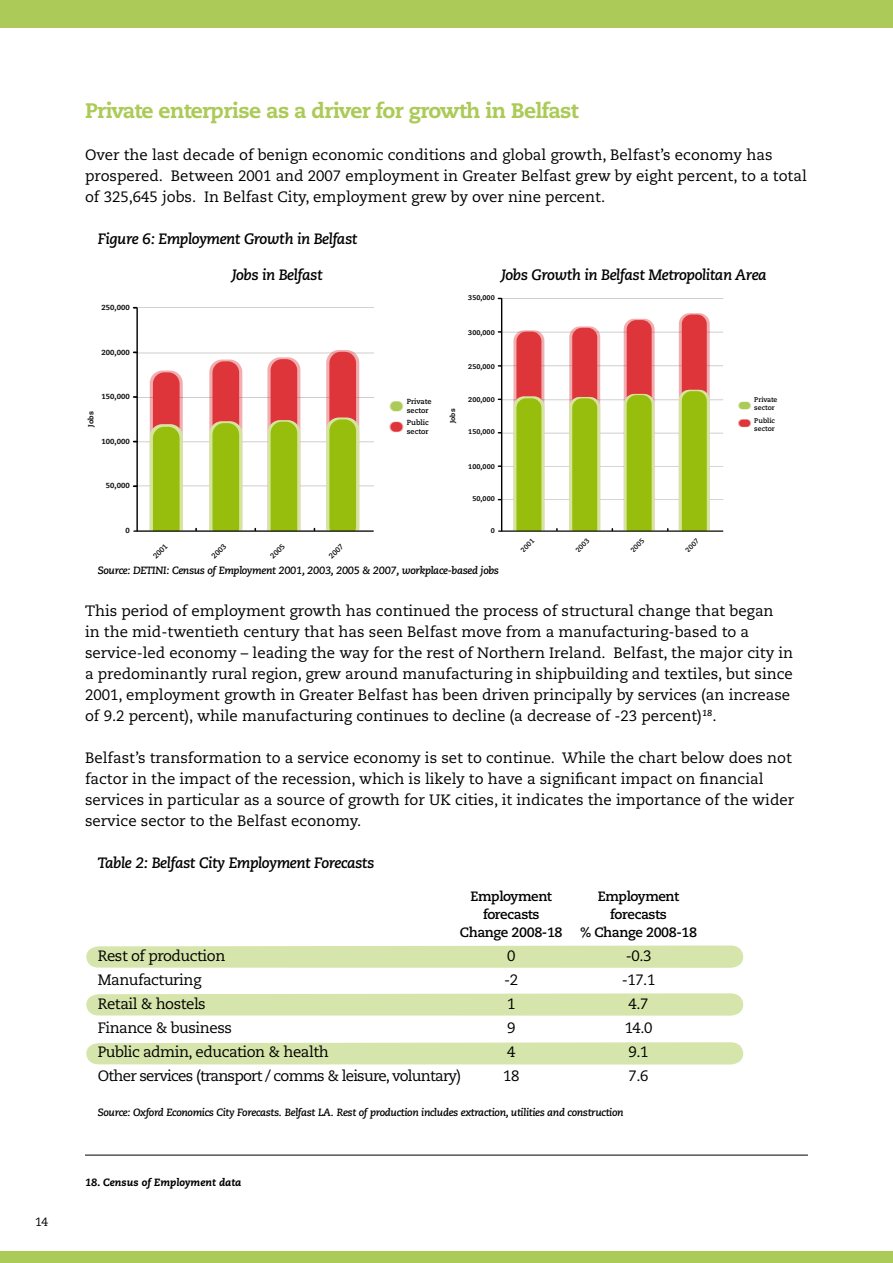
<style>
.page{position:relative;width:893px;height:1263px;background:#fff}
.page>*{position:absolute;margin:0;border:0;box-sizing:border-box;transform-origin:0 0}
.t1{font:800 21px "Caecilia LT Std";letter-spacing:-.03em;color:#acca57}
.t2{font:15px/21px "Caecilia LT Std";color:#000}
.t3{font:italic 700 15px "Caecilia LT Std";letter-spacing:-.03em;color:#000}
.t4{font:15px "Caecilia LT Std";letter-spacing:-.03em;color:#000}
.t5{font:15px "Caecilia LT Std";letter-spacing:-.05em;color:#000}
.t6{font:700 13.5px "Caecilia LT Std";letter-spacing:-.03em;color:#000}
.t7{font:12px "Caecilia LT Std";color:#000}
.t8{font:italic 700 10.5px "Caecilia LT Std";letter-spacing:-.03em;color:#000}
.t9{font:italic 800 10.5px "Caecilia LT Std";color:#000}
.t10{font:700 7.35px/8.9px "Caecilia LT Std";color:#000}
.t11{font:800 7.35px "Caecilia LT Std";color:#111211}
.t12{font:800 6.9px "Caecilia LT Std";color:#111211}
.t13{font:700 6.9px/8.2px "Caecilia LT Std";color:#000}
</style>
<div class="page">
<div style="left:0;top:1252px;width:893px;height:11px;background:#acca57"></div>
<div style="left:0;top:0;width:893px;height:28px;background:#acca57"></div>
<svg style="left:86px;top:945px;width:657px;height:23px"></svg>
<svg style="left:86px;top:993px;width:657px;height:23px"></svg>
<div style="left:86px;top:1042px;width:657px;height:22px;background:#d6e5ab"></div>
<hr style="left:85px;top:1155px;width:723px;height:1px;background:#000">
<div style="left:150px;top:371px;width:33px;height:172px;background:#f1aeb0;border-radius:13px"></div>
<hr style="left:136px;top:397px;width:238px;height:1px;background:#000">
<hr style="left:136px;top:353px;width:238px;height:1px;background:#000">
<hr style="left:135px;top:486px;width:239px;height:1px;background:#000">
<hr style="left:134px;top:441px;width:240px;height:1px;background:#000">
<div style="left:153px;top:372px;width:27px;height:170px;background:#de353a;border-radius:11px"></div>
<svg style="left:209px;top:359px;width:33px;height:181px"></svg>
<div style="left:212px;top:361px;width:27px;height:178px;background:#de353a;border-radius:11px"></div>
<svg style="left:267px;top:357px;width:33px;height:188px"></svg>
<div style="left:271px;top:359px;width:26px;height:185px;background:#de353a;border-radius:11px"></div>
<svg style="left:326px;top:350px;width:33px;height:190px"></svg>
<div style="left:329px;top:352px;width:27px;height:187px;background:#de353a;border-radius:11px"></div>
<hr style="left:136px;top:307px;width:238px;height:1px;background:#000">
<svg style="left:389px;top:401px;width:14px;height:10px"></svg>
<svg style="left:389px;top:422px;width:14px;height:10px"></svg>
<svg style="left:209px;top:421px;width:33px;height:119px"></svg>
<div style="left:150px;top:424px;width:33px;height:118px;background:#d5e59f;border-radius:13px"></div>
<div style="left:212px;top:423px;width:27px;height:116px;background:#97be0d;border-radius:11px"></div>
<div style="left:153px;top:427px;width:27px;height:119px;background:#97be0d;border-radius:11px"></div>
<svg style="left:268px;top:420px;width:32px;height:126px"></svg>
<div style="left:271px;top:422px;width:26px;height:121px;background:#97be0d;border-radius:11px"></div>
<div style="left:326px;top:418px;width:33px;height:122px;background:#d5e59f;border-radius:13px"></div>
<div style="left:329px;top:419px;width:27px;height:119px;background:#97be0d;border-radius:11px"></div>
<div style="left:138px;top:531px;width:242px;height:16px;background:#fff"></div>
<hr style="left:134px;top:530px;width:239px;height:2px;background:#000">
<hr style="left:136px;top:308px;width:2px;height:223px;background:#000">
<hr style="left:500px;top:365px;width:223px;height:1px;background:#000">
<hr style="left:500px;top:332px;width:223px;height:1px;background:#000">
<svg style="left:513px;top:330px;width:31px;height:210px"></svg>
<hr style="left:500px;top:433px;width:223px;height:1px;background:#000">
<hr style="left:500px;top:399px;width:223px;height:1px;background:#000">
<hr style="left:499px;top:499px;width:224px;height:1px;background:#000">
<hr style="left:499px;top:466px;width:224px;height:1px;background:#000">
<div style="left:516px;top:332px;width:25px;height:207px;background:#de353a;border-radius:10px"></div>
<svg style="left:569px;top:326px;width:31px;height:214px"></svg>
<svg style="left:624px;top:319px;width:31px;height:221px"></svg>
<div style="left:572px;top:328px;width:25px;height:211px;background:#de353a;border-radius:10px"></div>
<div style="left:627px;top:320px;width:25px;height:219px;background:#de353a;border-radius:10px"></div>
<svg style="left:679px;top:313px;width:31px;height:227px"></svg>
<div style="left:682px;top:315px;width:25px;height:224px;background:#de353a;border-radius:10px"></div>
<hr style="left:500px;top:298px;width:223px;height:1px;background:#000">
<svg style="left:738px;top:402px;width:13px;height:7px"></svg>
<svg style="left:738px;top:419px;width:13px;height:8px"></svg>
<svg style="left:569px;top:397px;width:31px;height:143px"></svg>
<svg style="left:513px;top:396px;width:31px;height:143px"></svg>
<div style="left:516px;top:398px;width:25px;height:144px;background:#97be0d;border-radius:10px"></div>
<div style="left:572px;top:398px;width:25px;height:144px;background:#97be0d;border-radius:10px"></div>
<svg style="left:624px;top:394px;width:30px;height:146px"></svg>
<div style="left:627px;top:395px;width:25px;height:146px;background:#97be0d;border-radius:10px"></div>
<svg style="left:679px;top:390px;width:31px;height:150px"></svg>
<div style="left:682px;top:391px;width:25px;height:148px;background:#97be0d;border-radius:10px"></div>
<div style="left:501px;top:532px;width:227px;height:15px;background:#fff"></div>
<hr style="left:499px;top:530px;width:224px;height:2px;background:#000">
<hr style="left:501px;top:299px;width:1px;height:232px;background:#000">
<p class="t7" style="left:35px;top:1215px;width:14px">14</p>
<h1 class="t1" style="left:85px;top:98px;width:495px">Private enterprise as a driver for growth in Belfast</h1>
<p class="t2" style="left:85px;top:145px;width:723px">Over the last decade of benign economic conditions and global growth, Belfast’s economy has prospered. Between 2001 and 2007 employment in Greater Belfast grew by eight percent, to a total of 325,645 jobs. In Belfast City, employment grew by over nine percent.</p>
<p class="t3" style="left:98px;top:230px;width:261px">Figure 6: Employment Growth in Belfast</p>
<p class="t3" style="left:232px;top:266px;width:92px">Jobs in Belfast</p>
<p class="t3" style="left:501px;top:266px;width:267px">Jobs Growth in Belfast Metropolitan Area</p>
<p class="t11" style="left:102px;top:303px;width:30px">250,000</p>
<p class="t11" style="left:102px;top:347px;width:30px">200,000</p>
<p class="t11" style="left:102px;top:392px;width:30px">150,000</p>
<p class="t11" style="left:86px;top:427px;width:17px;rotate:-90deg">Jobs</p>
<p class="t11" style="left:102px;top:437px;width:30px">100,000</p>
<p class="t11" style="left:106px;top:481px;width:25px">50,000</p>
<p class="t11" style="left:125px;top:526px;width:6px">0</p>
<p class="t10" style="left:151px;top:554px;width:19px;rotate:-45deg">2001</p>
<p class="t10" style="left:210px;top:554px;width:19px;rotate:-45deg">2003</p>
<p class="t10" style="left:268px;top:554px;width:19px;rotate:-45deg">2005</p>
<p class="t10" style="left:327px;top:554px;width:19px;rotate:-45deg">2007</p>
<p class="t10" style="left:407px;top:397px;width:26px">Private sector</p>
<p class="t10" style="left:407px;top:418px;width:24px">Public sector</p>
<p class="t12" style="left:449px;top:423px;width:16px;rotate:-90deg">Jobs</p>
<p class="t12" style="left:468px;top:293px;width:28px">350,000</p>
<p class="t12" style="left:468px;top:328px;width:28px">300,000</p>
<p class="t12" style="left:468px;top:362px;width:28px">250,000</p>
<p class="t12" style="left:468px;top:395px;width:28px">200,000</p>
<p class="t12" style="left:468px;top:428px;width:28px">150,000</p>
<p class="t12" style="left:468px;top:462px;width:28px">100,000</p>
<p class="t12" style="left:472px;top:495px;width:24px">50,000</p>
<p class="t12" style="left:491px;top:526px;width:6px">0</p>
<p class="t13" style="left:519px;top:548px;width:18px;rotate:-45deg">2001</p>
<p class="t13" style="left:574px;top:548px;width:18px;rotate:-45deg">2003</p>
<p class="t13" style="left:629px;top:548px;width:18px;rotate:-45deg">2005</p>
<p class="t13" style="left:684px;top:548px;width:18px;rotate:-45deg">2007</p>
<p class="t13" style="left:754px;top:396px;width:25px">Private sector</p>
<p class="t13" style="left:754px;top:416px;width:22px">Public sector</p>
<p class="t8" style="left:98px;top:564px;width:403px">Source: DETINI: Census of Employment 2001, 2003, 2005 &amp; 2007, workplace-based jobs</p>
<p class="t2" style="left:85px;top:601px;width:710px">This period of employment growth has continued the process of structural change that began<br>in the mid-twentieth century that has seen Belfast move from a manufacturing-based to a service-led economy – leading the way for the rest of Northern Ireland. Belfast, the major city in a predominantly rural region, grew around manufacturing in shipbuilding and textiles, but since 2001, employment growth in Greater Belfast has been driven principally by services (an increase of 9.2 percent), while manufacturing continues to decline (a decrease of -23 percent)<sup>18</sup>.</p>
<p class="t2" style="left:85px;top:748px;width:711px">Belfast’s transformation to a service economy is set to continue. While the chart below does not factor in the impact of the recession, which is likely to have a significant impact on financial services in particular as a source of growth for UK cities, it indicates the importance of the wider service sector to the Belfast economy.</p>
<p class="t3" style="left:98px;top:854px;width:278px">Table 2: Belfast City Employment Forecasts</p>
<p class="t6" style="left:471px;top:889px;width:83px">Employment</p>
<p class="t6" style="left:598px;top:889px;width:83px">Employment</p>
<p class="t6" style="left:483px;top:907px;width:58px">forecasts</p>
<p class="t6" style="left:610px;top:907px;width:58px">forecasts</p>
<p class="t6" style="left:460px;top:925px;width:104px">Change 2008-18</p>
<p class="t6" style="left:580px;top:925px;width:119px">% Change 2008-18</p>
<p class="t4" style="left:98px;top:947px;width:129px">Rest of production</p>
<p class="t2" style="left:507px;top:946px;width:10px">0</p>
<p class="t2" style="left:626px;top:946px;width:27px">-0.3</p>
<p class="t4" style="left:98px;top:971px;width:105px">Manufacturing</p>
<p class="t2" style="left:504px;top:970px;width:15px">-2</p>
<p class="t2" style="left:622px;top:970px;width:35px">-17.1</p>
<p class="t4" style="left:98px;top:995px;width:109px">Retail &amp; hostels</p>
<p class="t2" style="left:507px;top:994px;width:10px">1</p>
<p class="t2" style="left:629px;top:994px;width:21px">4.7</p>
<p class="t4" style="left:98px;top:1019px;width:136px">Finance &amp; business</p>
<p class="t2" style="left:507px;top:1018px;width:10px">9</p>
<p class="t2" style="left:625px;top:1018px;width:29px">14.0</p>
<p class="t4" style="left:98px;top:1043px;width:232px">Public admin, education &amp; health</p>
<p class="t2" style="left:507px;top:1042px;width:10px">4</p>
<p class="t2" style="left:629px;top:1042px;width:21px">9.1</p>
<p class="t5" style="left:98px;top:1067px;width:365px">Other services (transport / comms &amp; leisure, voluntary)</p>
<p class="t2" style="left:503px;top:1066px;width:18px">18</p>
<p class="t2" style="left:629px;top:1066px;width:21px">7.6</p>
<p class="t8" style="left:98px;top:1106px;width:527px">Source: Oxford Economics City Forecasts. Belfast LA. Rest of production includes extraction, utilities and construction</p>
<p class="t9" style="left:85px;top:1176px;width:158px">18. Census of Employment data</p>
</div>
